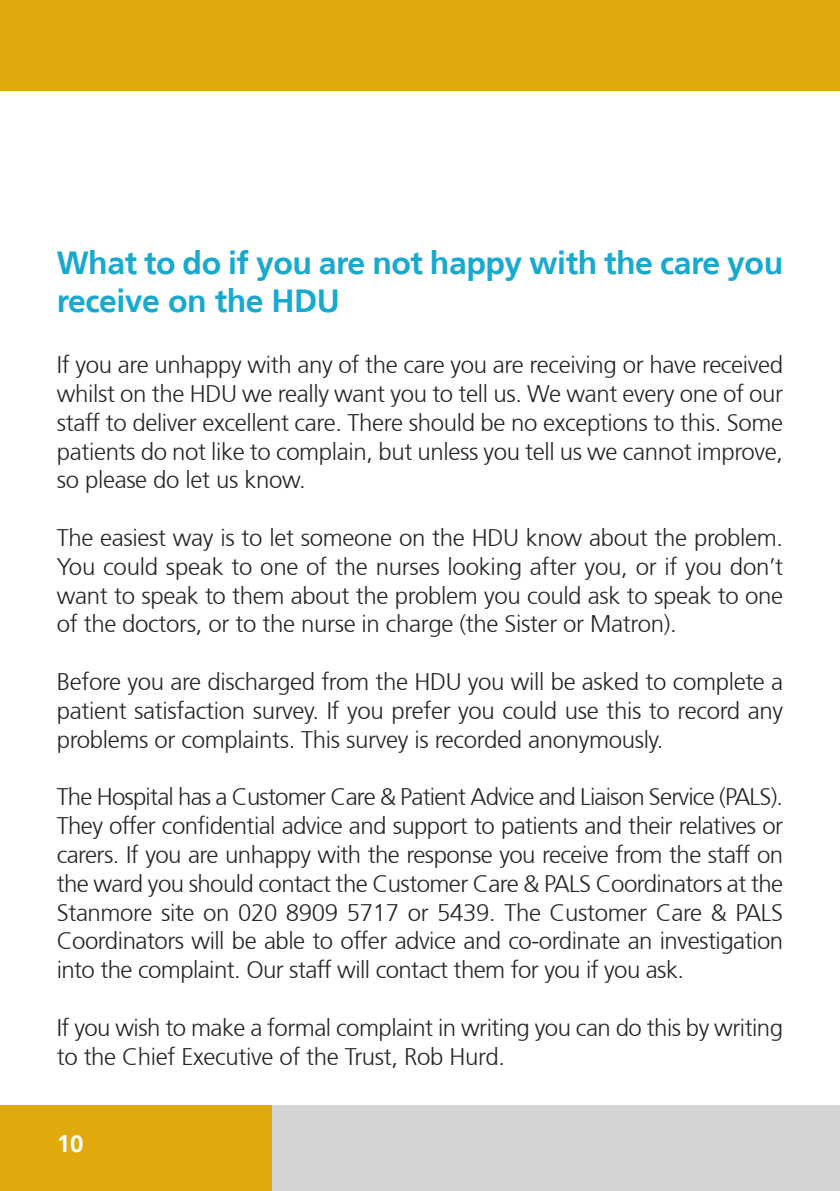
<style>
.page{position:relative;width:840px;height:1191px;background:#fff}
.page>*{position:absolute;margin:0;border:0;box-sizing:border-box;transform-origin:0 0}
.t1{font:700 32px/38.4px "Frutiger 65";letter-spacing:-.015em;color:#17a9d0}
.t2{font:300 24px/28.8px "Frutiger 45";letter-spacing:-.015em;color:#272627;text-align:justify}
.t3{font:700 24px "Frutiger 65";color:#fff}
</style>
<div class="page">
<div style="left:0;top:0;width:839px;height:91px;background:#e1a90c"></div>
<div style="left:0;top:1106px;width:272px;height:85px;background:#e1a90c"></div>
<div style="left:272px;top:1106px;width:567px;height:85px;background:#d4d4d4"></div>
<h1 class="t1" style="left:57px;top:243px;width:727px">What to do if you are not happy with the care you receive on the HDU</h1>
<p class="t2" style="left:57px;top:351px;width:727px">If you are unhappy with any of the care you are receiving or have received whilst on the HDU we really want you to tell us. We want every one of our staff to deliver excellent care. There should be no exceptions to this. Some patients do not like to complain, but unless you tell us we cannot improve, so please do let us know.</p>
<p class="t2" style="left:57px;top:524px;width:727px">The easiest way is to let someone on the HDU know about the problem.<br>You could speak to one of the nurses looking after you, or if you don’t want to speak to them about the problem you could ask to speak to one of the doctors, or to the nurse in charge (the Sister or Matron).</p>
<p class="t2" style="left:57px;top:668px;width:727px">Before you are discharged from the HDU you will be asked to complete a patient satisfaction survey. If you prefer you could use this to record any problems or complaints. This survey is recorded anonymously.</p>
<p class="t2" style="left:57px;top:783px;width:727px">The Hospital has a Customer Care &amp; Patient Advice and Liaison Service (PALS).<br>They offer confidential advice and support to patients and their relatives or carers. If you are unhappy with the response you receive from the staff on the ward you should contact the Customer Care &amp; PALS Coordinators at the Stanmore site on 020 8909 5717 or 5439. The Customer Care &amp; PALS Coordinators will be able to offer advice and co-ordinate an investigation into the complaint. Our staff will contact them for you if you ask.</p>
<p class="t2" style="left:57px;top:1013px;width:727px">If you wish to make a formal complaint in writing you can do this by writing to the Chief Executive of the Trust, Rob Hurd.</p>
<p class="t3" style="left:57px;top:1129px;width:28px">10</p>
</div>
